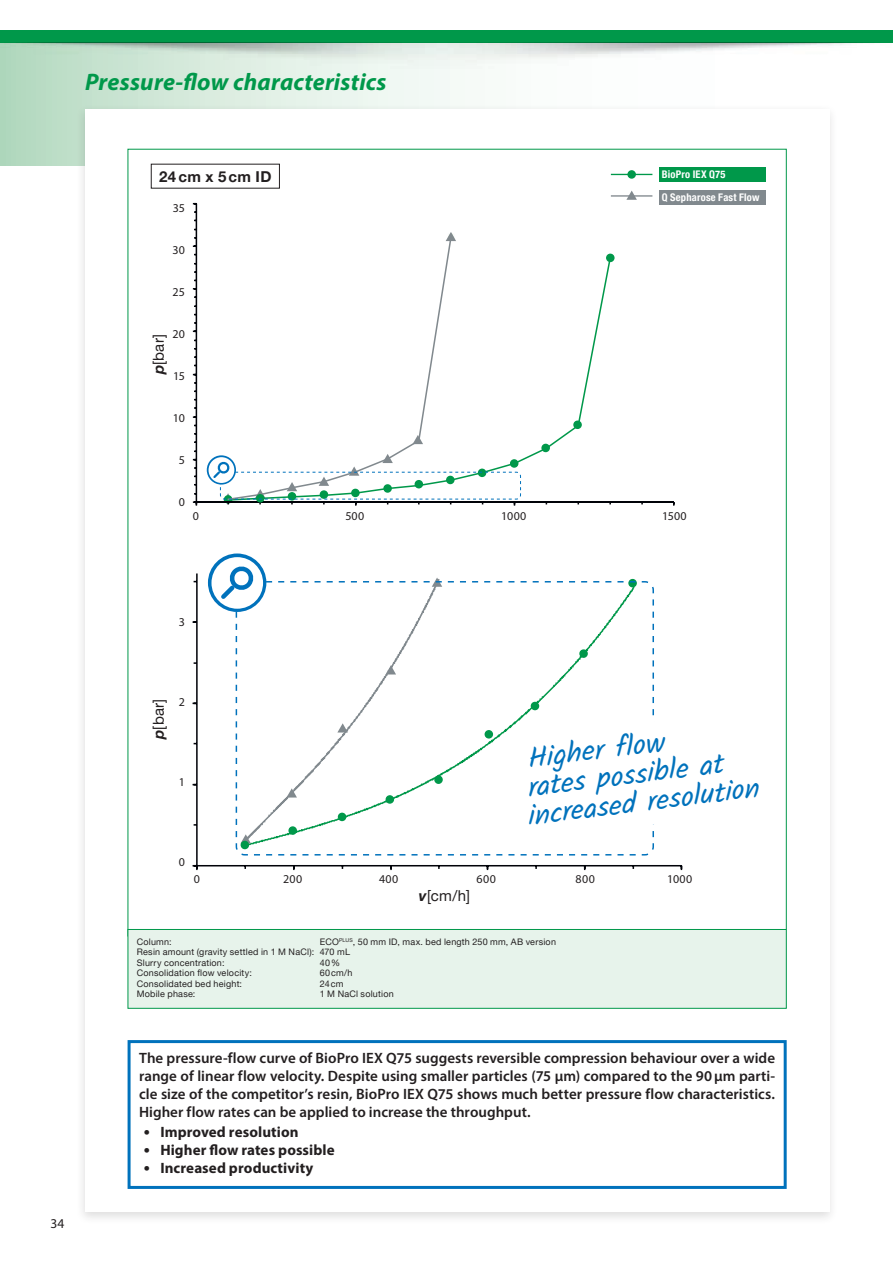
<style>
.page{position:relative;width:893px;height:1263px;background:#fff}
.page>*{position:absolute;margin:0;border:0;box-sizing:border-box;transform-origin:0 0}
.t1{font:28.5px/28.5px "Kalam";color:#0072bc}
.t2{font:italic 700 24px "Myriad Pro";letter-spacing:.01em;color:#00984a}
.t3{font:600 15px/18px "Myriad Pro";color:#231f20;text-align:justify}
.t4{font:700 15px "Myriad Pro";letter-spacing:.005em;color:#231f20}
.t5{font:15px "Helvetica Neue LT Pro";letter-spacing:.015em;color:#231f20}
.t6{font:700 15px "Helvetica Neue LT Pro";letter-spacing:.025em;color:#231f20}
.t7{font:13.5px "Myriad Pro";color:#231f20}
.t8{font:12px "Myriad Pro";letter-spacing:.025em;color:#231f20}
.t9{font:700 condensed 10.5px/22.8px "Helvetica Neue LT Pro";letter-spacing:.02em;color:#fff}
.t10{font:9px/10.5px "Helvetica Neue LT Pro";letter-spacing:.025em;color:#231f20}
.s1{font-weight:700;font-style:italic}
.s2{font-family:"Calibri";font-weight:400}
</style>
<div class="page">
<svg style="left:0;top:68px;width:482px;height:98px"></svg>
<div style="left:0;top:30px;width:893px;height:13px;background:#00984a"></div>
<div style="left:76px;top:104px;width:763px;height:1121px;background:#231f20;opacity:.15"></div>
<div style="left:85px;top:109px;width:744px;height:1102px;background:#fff"></div>
<div style="left:128px;top:1040px;width:659px;height:149px;border:3px solid #0072bc"></div>
<div style="left:128px;top:929px;width:658px;height:79px;background:#e7f3eb"></div>
<div style="left:128px;top:929px;width:659px;height:80px;border:1px solid #00984a"></div>
<hr style="left:611px;top:174px;width:41px;height:1px;background:#00984a">
<div style="left:659px;top:167px;width:106px;height:15px;background:#00984a"></div>
<hr style="left:611px;top:195px;width:41px;height:2px;background:#81898e">
<div style="left:659px;top:190px;width:106px;height:14px;background:#81898e"></div>
<div style="left:628px;top:171px;width:7px;height:7px;background:#00984a;border-radius:50%"></div>
<div style="left:627px;top:170px;width:9px;height:9px;border:2px solid #00984a;border-radius:50%"></div>
<svg style="left:626px;top:191px;width:11px;height:9px"></svg>
<hr style="left:196px;top:204px;width:1px;height:298px;background:#000208">
<hr style="left:196px;top:501px;width:478px;height:2px;background:#000208">
<svg style="left:193px;top:501px;width:4px;height:5px"></svg>
<svg style="left:521px;top:260px;width:90px;height:202px"></svg>
<svg style="left:395px;top:240px;width:57px;height:214px"></svg>
<svg style="left:446px;top:232px;width:10px;height:9px"></svg>
<div style="left:607px;top:254px;width:7px;height:7px;background:#00984a;border-radius:50%"></div>
<div style="left:606px;top:254px;width:9px;height:8px;border:2px solid #00984a;border-radius:50%"></div>
<div style="left:574px;top:421px;width:7px;height:7px;background:#00984a;border-radius:50%"></div>
<div style="left:573px;top:420px;width:9px;height:9px;border:2px solid #00984a;border-radius:50%"></div>
<svg style="left:207px;top:455px;width:29px;height:30px"></svg>
<div style="left:209px;top:457px;width:25px;height:26px;background:#fff;border-radius:50%"></div>
<svg style="left:211px;top:454px;width:310px;height:52px"></svg>
<hr style="left:196px;top:573px;width:2px;height:293px;background:#000208">
<hr style="left:197px;top:865px;width:484px;height:1px;background:#000208">
<svg style="left:193px;top:865px;width:5px;height:5px"></svg>
<svg style="left:235px;top:843px;width:419px;height:13px"></svg>
<svg style="left:208px;top:553px;width:58px;height:59px"></svg>
<div style="left:211px;top:557px;width:52px;height:52px;background:#fff;border-radius:50%"></div>
<svg style="left:217px;top:565px;width:437px;height:278px"></svg>
<h2 class="t2" style="left:85px;top:67px;width:303px">Pressure-flow characteristics</h2>
<p class="t6" style="left:159px;top:167px;width:114px">24 cm x 5 cm ID</p>
<p class="t8" style="left:173px;top:201px;width:14px">35</p>
<p class="t8" style="left:173px;top:242px;width:14px">30</p>
<p class="t8" style="left:172px;top:284px;width:14px">25</p>
<p class="t8" style="left:173px;top:326px;width:14px">20</p>
<p class="t8" style="left:173px;top:368px;width:13px">15</p>
<p class="t8" style="left:173px;top:410px;width:13px">10</p>
<p class="t8" style="left:179px;top:452px;width:8px">5</p>
<p class="t8" style="left:179px;top:494px;width:8px">0</p>
<p class="t5" style="left:149px;top:374px;width:42px;rotate:-90deg"><span class="s1">p</span>[bar]</p>
<p class="t9" style="left:662px;top:163px;width:99px">BioPro IEX Q75<br>Q Sepharose Fast Flow</p>
<p class="t8" style="left:193px;top:509px;width:8px">0</p>
<p class="t8" style="left:345px;top:509px;width:20px">500</p>
<p class="t8" style="left:501px;top:509px;width:27px">1000</p>
<p class="t8" style="left:662px;top:509px;width:26px">1500</p>
<p class="t7" style="left:50px;top:1215px;width:15px">34</p>
<p class="t8" style="left:179px;top:615px;width:8px">3</p>
<p class="t5" style="left:149px;top:739px;width:42px;rotate:-90deg"><span class="s1">p</span>[bar]</p>
<p class="t8" style="left:179px;top:695px;width:8px">2</p>
<p class="t8" style="left:179px;top:774px;width:8px">1</p>
<h1 class="t1" style="left:519px;top:747px;width:235px;rotate:-7deg">Higher flow<br>rates possible at increased resolution</h1>
<p class="t8" style="left:179px;top:854px;width:8px">0</p>
<p class="t8" style="left:194px;top:872px;width:8px">0</p>
<p class="t8" style="left:283px;top:872px;width:20px">200</p>
<p class="t8" style="left:379px;top:872px;width:21px">400</p>
<p class="t8" style="left:477px;top:872px;width:21px">600</p>
<p class="t8" style="left:576px;top:872px;width:21px">800</p>
<p class="t8" style="left:667px;top:872px;width:27px">1000</p>
<p class="t5" style="left:419px;top:887px;width:53px"><span class="s1">v</span>[cm/h]</p>
<p class="t10" style="left:137px;top:936px;width:421px;text-indent:183px">ECO<sup>PLUS</sup>, 50 mm ID, max. bed length 250 mm, AB version<br>Resin amount (gravity settled in 1 M NaCl): 470 mL<br>Slurry concentration:</p>
<p class="t10" style="left:137px;top:936px;width:36px">Column:</p>
<p class="t10" style="left:320px;top:957px;width:22px">40%</p>
<p class="t10" style="left:137px;top:968px;width:117px">Consolidation flow velocity:</p>
<p class="t10" style="left:320px;top:968px;width:34px">60cm/h</p>
<p class="t10" style="left:137px;top:978px;width:107px">Consolidated bed height:</p>
<p class="t10" style="left:320px;top:978px;width:25px">24cm</p>
<p class="t10" style="left:137px;top:989px;width:60px">Mobile phase:</p>
<p class="t10" style="left:320px;top:989px;width:75px">1 M NaCl solution</p>
<p class="t3" style="left:139px;top:1048px;width:638px">The pressure-flow curve of BioPro IEX Q75 suggests reversible compression behaviour over a wide range of linear flow velocity. Despite using smaller particles (75 μm) compared to the 90μm parti&shy;cle size of the competitor’s resin, BioPro IEX Q75 shows much better pressure flow characteristics.<br>Higher flow rates can be applied to increase the throughput.</p>
<p class="t4" style="left:143px;top:1122px;width:157px"><span class="s2">•</span> Improved resolution</p>
<p class="t4" style="left:143px;top:1140px;width:193px"><span class="s2">•</span> Higher flow rates possible</p>
<p class="t4" style="left:143px;top:1158px;width:172px"><span class="s2">•</span> Increased productivity</p>
</div>
